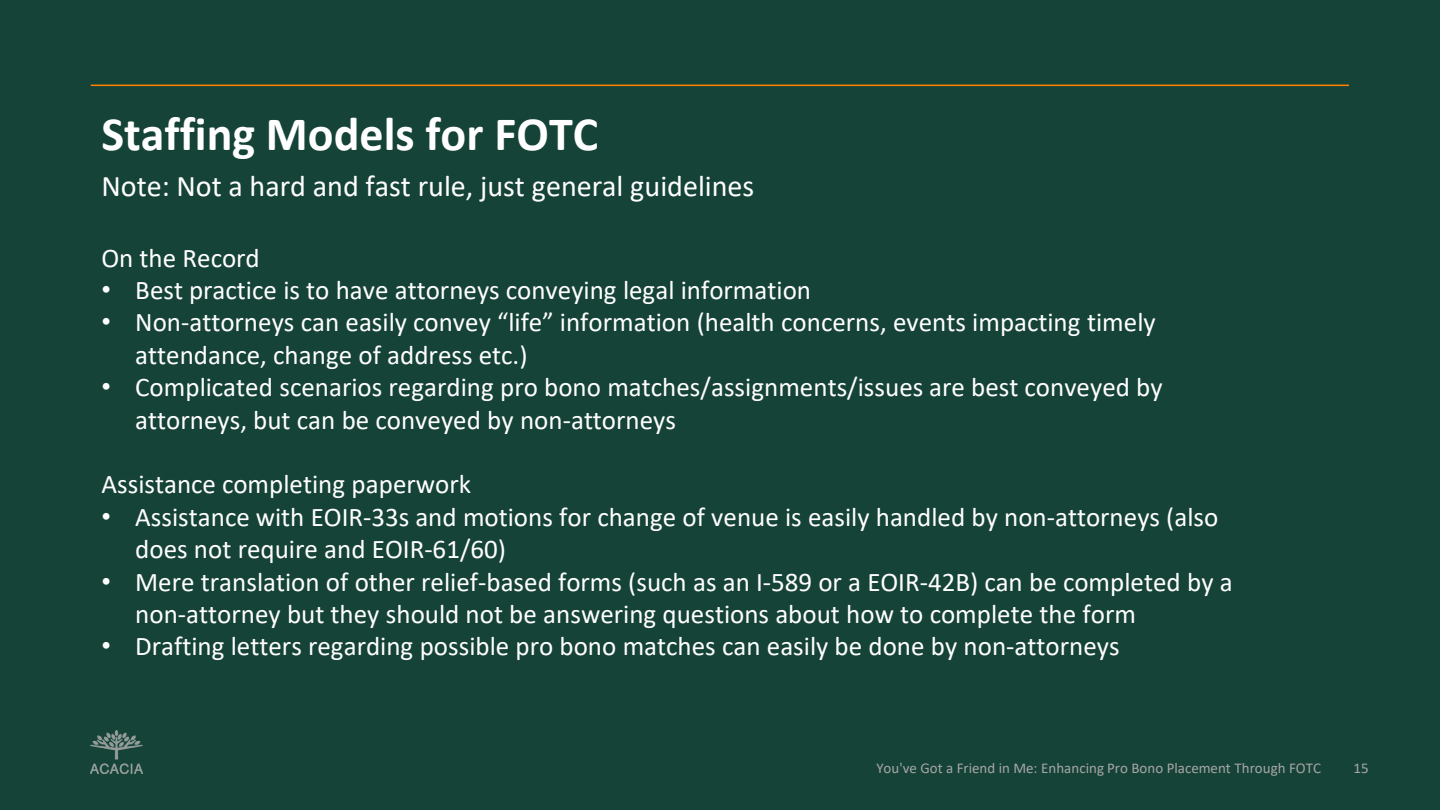
<style>
.page{position:relative;width:1440px;height:810px;background:#164337}
.page>*{position:absolute;margin:0;border:0;box-sizing:border-box;transform-origin:0 0}
.t1{font:700 48px "Calibri";color:#fff}
.t2{font:30px "Calibri";color:#fff}
.t3{font:27px/32.4px "Calibri";color:#fff}
.t4{font:15px "Calibri";color:#a6a6a6}
.s1{font-family:"Arial"}
</style>
<div class="page">
<hr style="left:91px;top:85px;width:1258px;height:1px;background:#ff8200">
<img style="left:91px;top:731px;width:52px;height:43px">
<h1 class="t1" style="left:101px;top:100px;width:498px">Staffing Models for FOTC</h1>
<p class="t2" style="left:101px;top:165px;width:654px">Note: Not a hard and fast rule, just general guidelines</p>
<p class="t3" style="left:101px;top:241px;width:160px">On the Record</p>
<p class="t3" style="left:101px;top:273px;width:711px"><span class="s1">•</span> Best practice is to have attorneys conveying legal information</p>
<p class="t3" style="left:135px;top:306px;width:1022px;text-indent:-34px"><span class="s1">•</span> Non-attorneys can easily convey “life” information (health concerns, events impacting timely attendance, change of address etc.)</p>
<p class="t3" style="left:135px;top:370px;width:1029px;text-indent:-34px"><span class="s1">•</span> Complicated scenarios regarding pro bono matches/assignments/issues are best conveyed by attorneys, but can be conveyed by non-attorneys</p>
<p class="t3" style="left:101px;top:468px;width:371px">Assistance completing paperwork</p>
<p class="t3" style="left:135px;top:500px;width:1085px;text-indent:-34px"><span class="s1">•</span> Assistance with EOIR-33s and motions for change of venue is easily handled by non-attorneys (also does not require and EOIR-61/60)</p>
<p class="t3" style="left:135px;top:565px;width:1099px;text-indent:-34px"><span class="s1">•</span> Mere translation of other relief-based forms (such as an I-589 or a EOIR-42B) can be completed by a non-attorney but they should not be answering questions about how to complete the form</p>
<p class="t3" style="left:101px;top:630px;width:1020px"><span class="s1">•</span> Drafting letters regarding possible pro bono matches can easily be done by non-attorneys</p>
<p class="t4" style="left:876px;top:758px;width:446px">You've Got a Friend in Me: Enhancing Pro Bono Placement Through FOTC</p>
<p class="t4" style="left:1354px;top:758px;width:17px">15</p>
</div>
